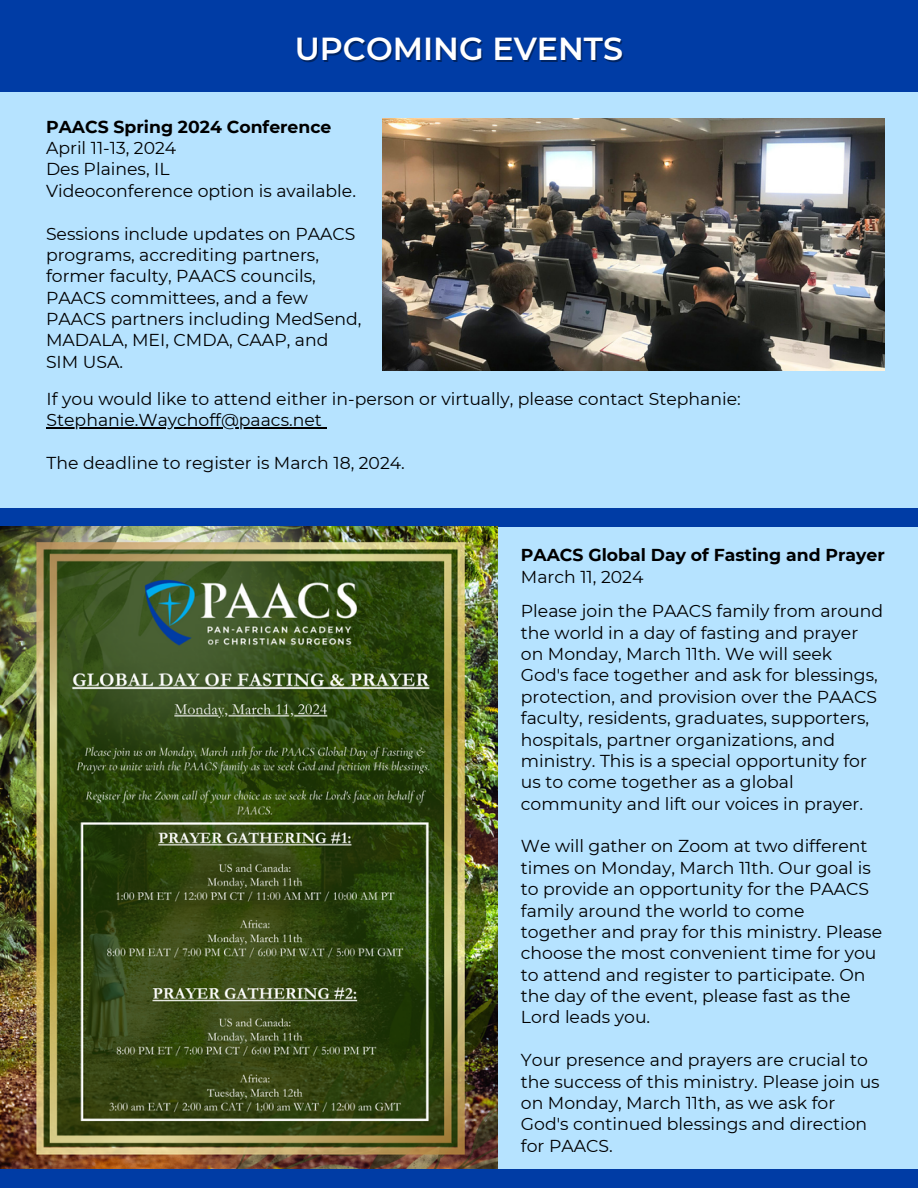
<style>
.page{position:relative;width:918px;height:1188px;background:#b6e3ff}
.page>*{position:absolute;margin:0;border:0;box-sizing:border-box;transform-origin:0 0}
.t1{font:600 31.8px "Montserrat";color:#fff}
.t2{font:17.25px/21.3px "Montserrat";color:#000}
.t3{font:700 17.25px "Montserrat";color:#000}
</style>
<div class="page">
<div style="left:0;top:509px;width:918px;height:18px;background:#003ca5"></div>
<div style="left:0;top:0;width:918px;height:92px;background:#003ca5"></div>
<img style="left:0;top:527px;width:497px;height:643px">
<div style="left:0;top:1170px;width:918px;height:18px;background:#003ca5"></div>
<img style="left:382px;top:119px;width:502px;height:252px">
<hr style="left:47px;top:427px;width:275px;height:1px;background:#000">
<h1 class="t1" style="left:295px;top:29px;width:330px">UPCOMING EVENTS</h1>
<p class="t3" style="left:46px;top:116px;width:287px">PAACS Spring 2024 Conference</p>
<p class="t2" style="left:46px;top:137px;width:311px">April 11-13, 2024<br>Des Plaines, IL<br>Videoconference option is available.</p>
<p class="t2" style="left:46px;top:223px;width:317px">Sessions include updates on PAACS programs, accrediting partners, former faculty, PAACS councils,<br>PAACS committees, and a few<br>PAACS partners including MedSend,<br>MADALA, MEI, CMDA, CAAP, and<br>SIM USA.</p>
<p class="t2" style="left:47px;top:388px;width:696px">If you would like to attend either in-person or virtually, please contact Stephanie:<br>Stephanie.Waychoff@paacs.net</p>
<p class="t2" style="left:47px;top:452px;width:360px">The deadline to register is March 18, 2024.</p>
<p class="t3" style="left:521px;top:545px;width:365px">PAACS Global Day of Fasting and Prayer</p>
<p class="t2" style="left:521px;top:566px;width:124px">March 11, 2024</p>
<p class="t2" style="left:521px;top:601px;width:364px">Please join the PAACS family from around the world in a day of fasting and prayer on Monday, March 11th. We will seek God's face together and ask for blessings, protection, and provision over the PAACS faculty, residents, graduates, supporters, hospitals, partner organizations, and ministry. This is a special opportunity for us to come together as a global community and lift our voices in prayer.</p>
<p class="t2" style="left:521px;top:836px;width:363px">We will gather on Zoom at two different times on Monday, March 11th. Our goal is to provide an opportunity for the PAACS family around the world to come together and pray for this ministry. Please choose the most convenient time for you to attend and register to participate. On the day of the event, please fast as the Lord leads you.</p>
<p class="t2" style="left:521px;top:1049px;width:360px">Your presence and prayers are crucial to the success of this ministry. Please join us on Monday, March 11th, as we ask for God's continued blessings and direction for PAACS.</p>
</div>
